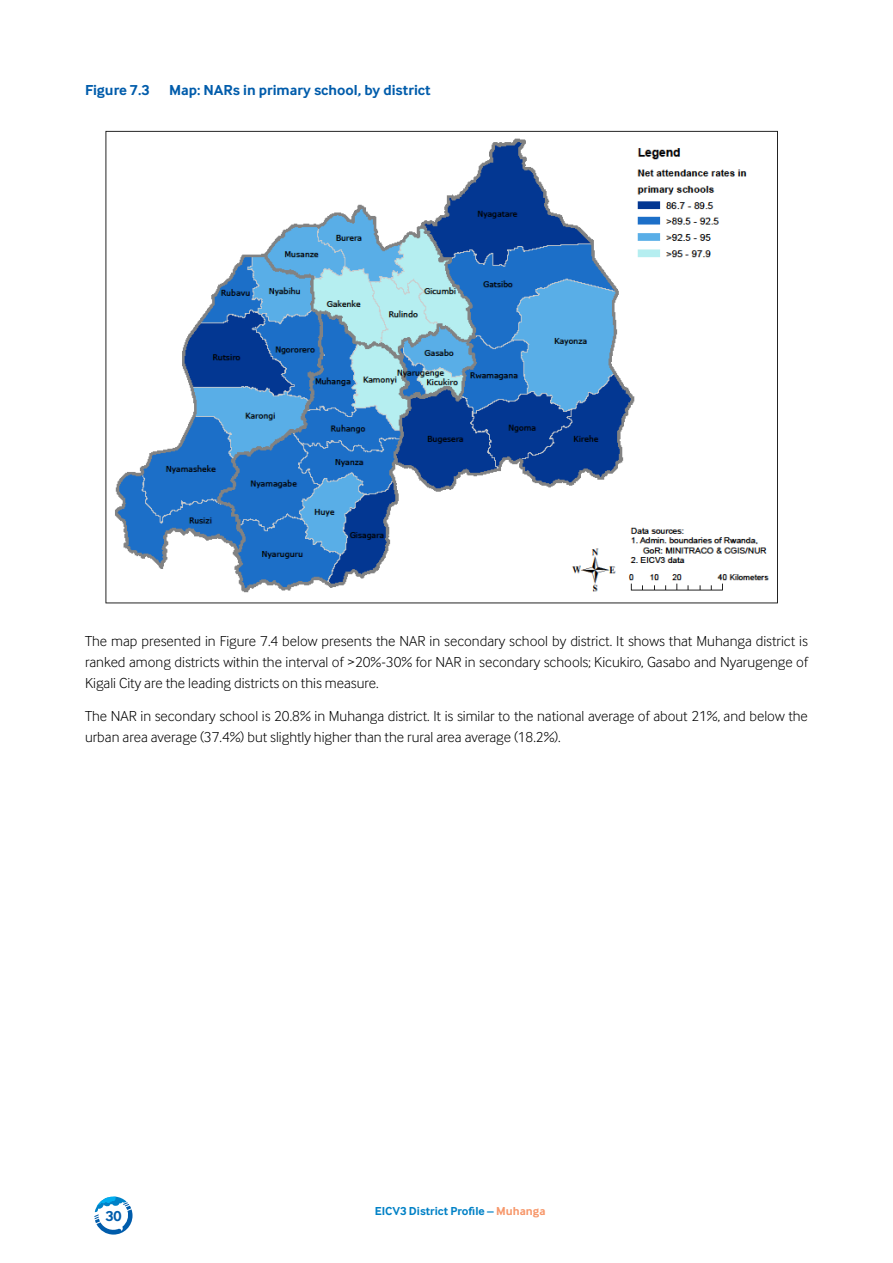
<style>
.page{position:relative;width:893px;height:1263px;background:#fff}
.page>*{position:absolute;margin:0;border:0;box-sizing:border-box;transform-origin:0 0}
.t1{font:300 15px/21px "Inter Face";color:#000;text-align:justify}
.t2{font:700 15px "Inter Face";color:#005cab}
.t3{font:700 12px "Inter Face";color:#0081c6}
.s1{color:#f7976a}
</style>
<div class="page">
<svg style="left:94px;top:1196px;width:39px;height:38px"></svg>
<img style="left:105px;top:130px;width:673px;height:474px">
<p class="t2" style="left:85px;top:81px;width:66px">Figure 7.3</p>
<p class="t2" style="left:169px;top:81px;width:263px">Map: NARs in primary school, by district</p>
<p class="t1" style="left:85px;top:630px;width:724px">The map presented in Figure 7.4 below presents the NAR in secondary school by district. It shows that Muhanga district is ranked among districts within the interval of &gt;20%-30% for NAR in secondary schools; Kicukiro, Gasabo and Nyarugenge of Kigali City are the leading districts on this measure.</p>
<p class="t1" style="left:85px;top:706px;width:724px">The NAR in secondary school is 20.8% in Muhanga district. It is similar to the national average of about 21%, and below the urban area average (37.4%) but slightly higher than the rural area average (18.2%).</p>
<p class="t2" style="left:105px;top:1207px;width:18px">30</p>
<p class="t3" style="left:375px;top:1204px;width:172px">EICV3 District Profile – <span class="s1">Muhanga</span></p>
</div>
